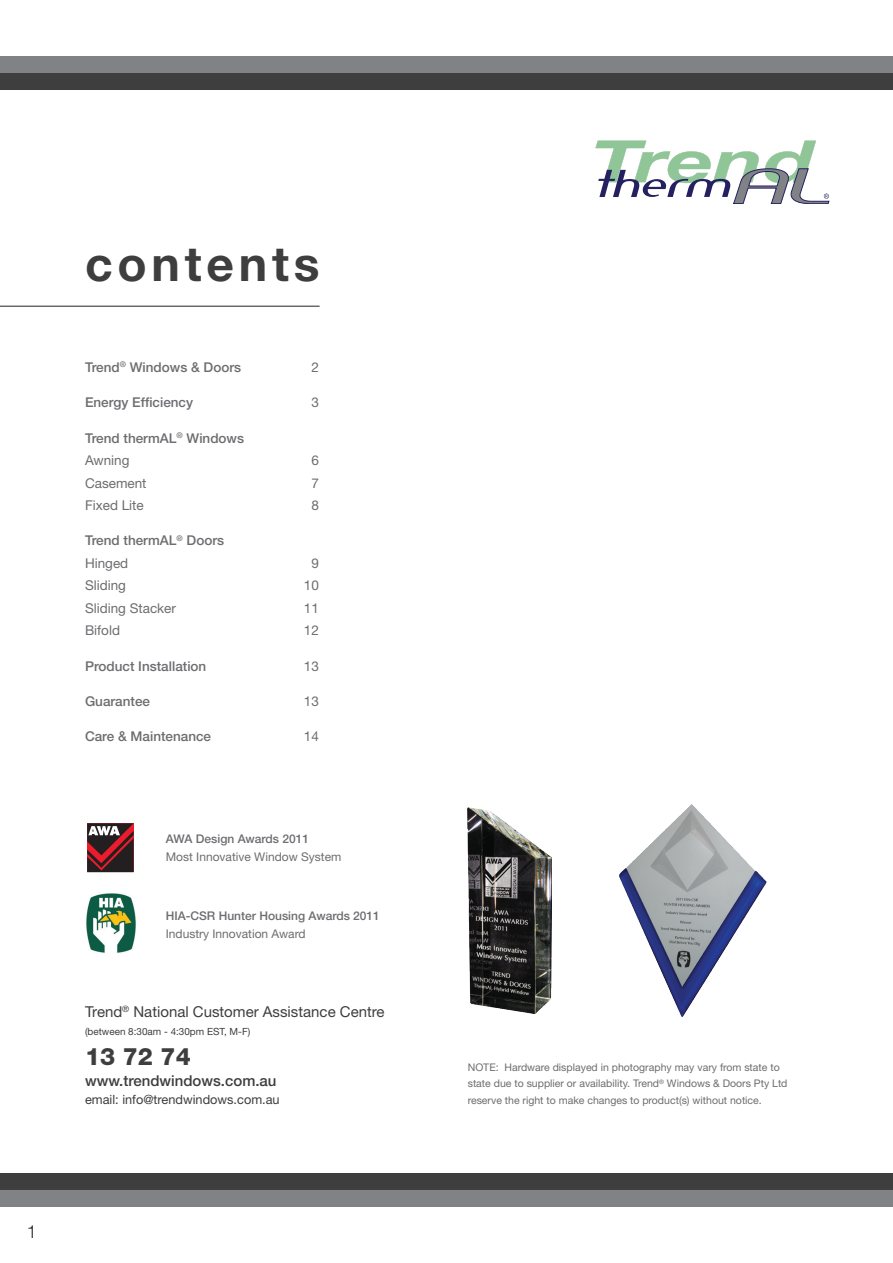
<style>
.page{position:relative;width:893px;height:1263px;background:#fff}
.page>*{position:absolute;margin:0;border:0;box-sizing:border-box;transform-origin:0 0}
.t1{font:700 48px "Helvetica Neue";letter-spacing:.1em;color:#3e3e3f}
.t2{font:800 24px "Helvetica Neue";color:#3e3e3f}
.t3{font:300 18px "Helvetica Neue";color:#231f20}
.t4{font:15px "Helvetica Neue";color:#3e3e3f}
.t5{font:500 15px "Helvetica Neue";color:#3e3e3f}
.t6{font:13.5px/22.5px "Helvetica Neue";color:#6c6d70}
.t7{font:500 13.5px "Helvetica Neue";color:#6c6d70}
.t8{font:12.75px "Helvetica Neue";color:#3e3e3f}
.t9{font:500 12px/18px "Helvetica Neue";color:#6c6d70}
.t10{font:12px/18px "Helvetica Neue";color:#6c6d70}
.t11{font:10.5px/16.5px "Helvetica Neue";color:#6c6d70}
.t12{font:9.9px "Helvetica Neue";color:#3e3e3f}
.s1{font-weight:500}
.s2{font-weight:400}
</style>
<div class="page">
<div style="left:0;top:0;width:893px;height:89px;background:#3e3e3f"></div>
<div style="left:0;top:0;width:893px;height:72px;background:#808285"></div>
<div style="left:0;top:0;width:893px;height:55px;background:#fff"></div>
<div style="left:0;top:1174px;width:893px;height:89px;background:#3e3e3f"></div>
<div style="left:0;top:1191px;width:893px;height:72px;background:#808285"></div>
<div style="left:0;top:1208px;width:893px;height:55px;background:#fff"></div>
<svg style="left:595px;top:141px;width:234px;height:63px"></svg>
<hr style="left:0;top:306px;width:320px;height:1px;background:#231f20">
<img style="left:619px;top:804px;width:148px;height:213px">
<img style="left:468px;top:808px;width:83px;height:206px">
<svg style="left:87px;top:823px;width:47px;height:49px;background:#643035"></svg>
<img style="left:86px;top:893px;width:50px;height:60px">
<p class="t3" style="left:27px;top:1220px;width:12px">1</p>
<p class="t1" style="left:85px;top:234px;width:236px">contents</p>
<p class="t7" style="left:85px;top:359px;width:158px">Trend<sup>®</sup> Windows &amp; Doors</p>
<p class="t7" style="left:85px;top:394px;width:110px">Energy Efficiency</p>
<p class="t6" style="left:85px;top:426px;width:161px"><span class="s1">Trend thermAL</span><sup>®</sup> <span class="s1">Windows<br></span>Awning<br>Casement<br>Fixed Lite</p>
<p class="t6" style="left:85px;top:529px;width:141px"><span class="s1">Trend thermAL</span><sup>®</sup> <span class="s1">Doors<br></span>Hinged<br>Sliding<br>Sliding Stacker<br>Bifold</p>
<p class="t7" style="left:85px;top:658px;width:123px">Product Installation</p>
<p class="t7" style="left:85px;top:693px;width:67px">Guarantee</p>
<p class="t7" style="left:85px;top:728px;width:128px">Care &amp; Maintenance</p>
<p class="t6" style="left:311px;top:356px;width:9px">2</p>
<p class="t6" style="left:311px;top:391px;width:9px">3</p>
<p class="t6" style="left:311px;top:449px;width:9px;text-align:justify">6<br>7<br>8</p>
<p class="t6" style="left:304px;top:552px;width:17px;text-align:center">9<br>10<br>11<br>12</p>
<p class="t6" style="left:304px;top:654px;width:17px">13</p>
<p class="t6" style="left:304px;top:690px;width:17px">13</p>
<p class="t6" style="left:304px;top:725px;width:17px">14</p>
<p class="t10" style="left:166px;top:830px;width:177px"><span class="s1">AWA Design Awards 2011<br></span>Most Innovative Window System</p>
<p class="t9" style="left:166px;top:906px;width:216px">HIA-CSR Hunter Housing Awards 2011<br><span class="s2">Industry Innovation Award</span></p>
<p class="t4" style="left:85px;top:1002px;width:301px">Trend<sup>®</sup> National Customer Assistance Centre</p>
<p class="t12" style="left:85px;top:1025px;width:167px">(between 8:30am - 4:30pm EST, M-F)</p>
<p class="t2" style="left:85px;top:1042px;width:107px">13 72 74</p>
<p class="t5" style="left:85px;top:1071px;width:193px">www.trendwindows.com.au</p>
<p class="t8" style="left:85px;top:1091px;width:196px">email: info@trendwindows.com.au</p>
<p class="t11" style="left:468px;top:1058px;width:321px">NOTE: Hardware displayed in photography may vary from state to state due to supplier or availability. Trend<sup>®</sup> Windows &amp; Doors Pty Ltd reserve the right to make changes to product(s) without notice.</p>
</div>
